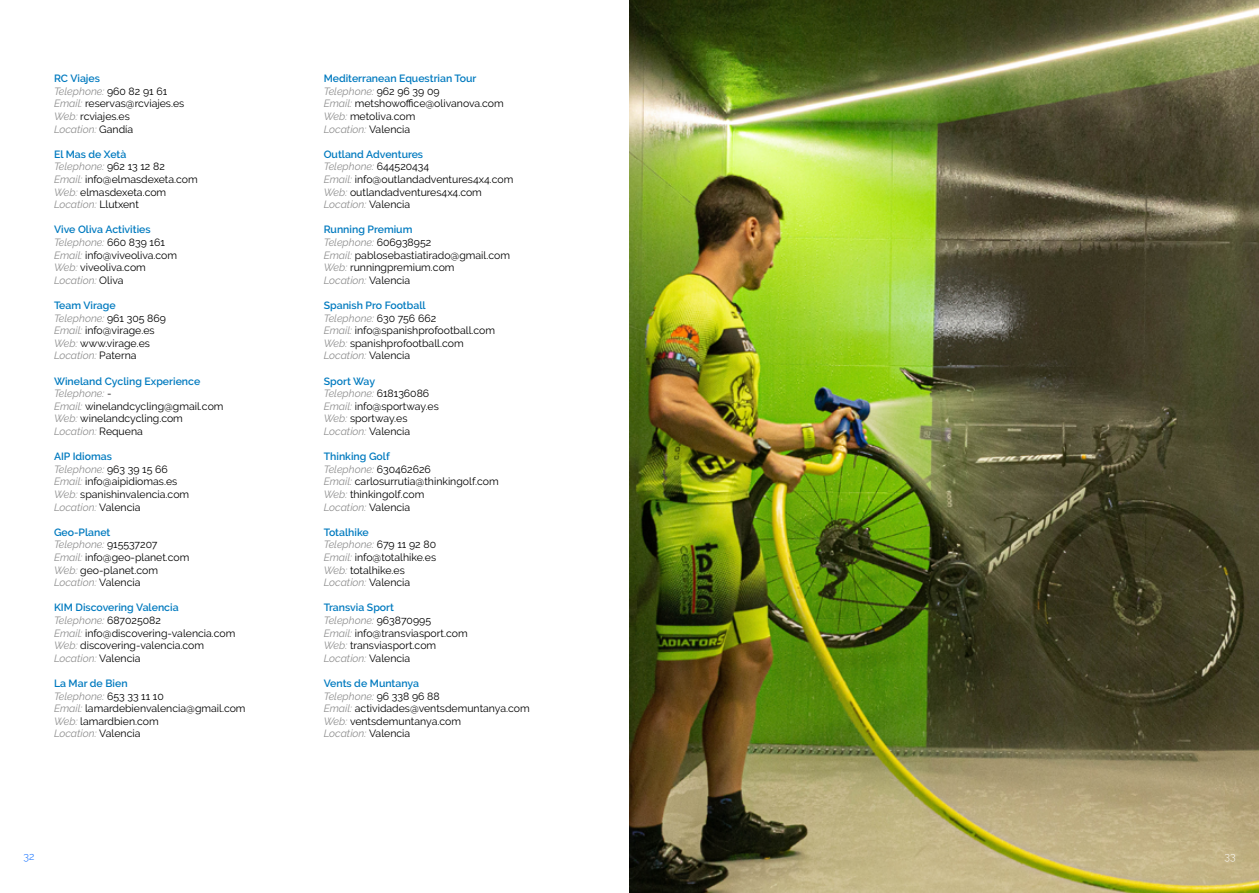
<style>
.page{position:relative;width:1259px;height:893px;background:#fff}
.page>*{position:absolute;margin:0;border:0;box-sizing:border-box;transform-origin:0 0}
.t1{font:10.5px/12.6px "Raleway";color:#000}
.t2{font:300 10.5px "Raleway";color:#06f}
.t3{font:300 10.5px "Raleway";color:#fff}
.s1{font-weight:600;color:#007abf}
.s2{font-style:italic;color:#8f8f8f}
</style>
<div class="page">
<img style="left:629px;top:0;width:630px;height:893px">
<p class="t1" style="left:54px;top:72px;width:132px"><span class="s1">RC Viajes<br></span><span class="s2">Telephone:</span> 960 82 91 61<br><span class="s2">Email:</span> reservas@rcviajes.es<br><span class="s2">Web:</span> rcviajes.es<br><span class="s2">Location:</span> Gandía</p>
<p class="t1" style="left:54px;top:148px;width:145px"><span class="s1">El Mas de Xetà<br></span><span class="s2">Telephone:</span> 962 13 12 82<br><span class="s2">Email:</span> info@elmasdexeta.com<br><span class="s2">Web:</span> elmasdexeta.com<br><span class="s2">Location:</span> Llutxent</p>
<p class="t1" style="left:54px;top:223px;width:125px"><span class="s1">Vive Oliva Activities<br></span><span class="s2">Telephone:</span> 660 839 161<br><span class="s2">Email:</span> info@viveoliva.com<br><span class="s2">Web:</span> viveoliva.com<br><span class="s2">Location:</span> Oliva</p>
<p class="t1" style="left:54px;top:299px;width:113px"><span class="s1">Team Virage<br></span><span class="s2">Telephone:</span> 961 305 869<br><span class="s2">Email:</span> info@virage.es<br><span class="s2">Web:</span> www.virage.es<br><span class="s2">Location:</span> Paterna</p>
<p class="t1" style="left:54px;top:375px;width:171px"><span class="s1">Wineland Cycling Experience<br></span><span class="s2">Telephone:</span> -<br><span class="s2">Email:</span> winelandcycling@gmail.com<br><span class="s2">Web:</span> winelandcycling.com<br><span class="s2">Location:</span> Requena</p>
<p class="t1" style="left:54px;top:450px;width:137px"><span class="s1">AIP Idiomas<br></span><span class="s2">Telephone:</span> 963 39 15 66<br><span class="s2">Email:</span> info@aipidiomas.es<br><span class="s2">Web:</span> spanishinvalencia.com<br><span class="s2">Location:</span> Valencia</p>
<p class="t1" style="left:54px;top:526px;width:137px"><span class="s1">Geo-Planet<br></span><span class="s2">Telephone:</span> 915537207<br><span class="s2">Email:</span> info@geo-planet.com<br><span class="s2">Web:</span> geo-planet.com<br><span class="s2">Location:</span> Valencia</p>
<p class="t1" style="left:54px;top:601px;width:183px"><span class="s1">KIM Discovering Valencia<br></span><span class="s2">Telephone:</span> 687025082<br><span class="s2">Email:</span> info@discovering-valencia.com<br><span class="s2">Web:</span> discovering-valencia.com<br><span class="s2">Location:</span> Valencia</p>
<p class="t1" style="left:54px;top:677px;width:193px"><span class="s1">La Mar de Bien<br></span><span class="s2">Telephone:</span> 653 33 11 10<br><span class="s2">Email:</span> lamardebienvalencia@gmail.com<br><span class="s2">Web:</span> lamardbien.com<br><span class="s2">Location:</span> Valencia</p>
<p class="t1" style="left:324px;top:72px;width:182px"><span class="s1">Mediterranean Equestrian Tour<br></span><span class="s2">Telephone:</span> 962 96 39 09<br><span class="s2">Email:</span> metshowoffice@olivanova.com<br><span class="s2">Web:</span> metoliva.com<br><span class="s2">Location:</span> Valencia</p>
<p class="t1" style="left:324px;top:148px;width:191px"><span class="s1">Outland Adventures<br></span><span class="s2">Telephone:</span> 644520434<br><span class="s2">Email:</span> info@outlandadventures4x4.com<br><span class="s2">Web:</span> outlandadventures4x4.com<br><span class="s2">Location:</span> Valencia</p>
<p class="t1" style="left:324px;top:223px;width:188px"><span class="s1">Running Premium<br></span><span class="s2">Telephone:</span> 606938952<br><span class="s2">Email:</span> pablosebastiatirado@gmail.com<br><span class="s2">Web:</span> runningpremium.com<br><span class="s2">Location:</span> Valencia</p>
<p class="t1" style="left:324px;top:299px;width:173px"><span class="s1">Spanish Pro Football<br></span><span class="s2">Telephone:</span> 630 756 662<br><span class="s2">Email:</span> info@spanishprofootball.com<br><span class="s2">Web:</span> spanishprofootball.com<br><span class="s2">Location:</span> Valencia</p>
<p class="t1" style="left:324px;top:375px;width:117px"><span class="s1">Sport Way<br></span><span class="s2">Telephone:</span> 618136086<br><span class="s2">Email:</span> info@sportway.es<br><span class="s2">Web:</span> sportway.es<br><span class="s2">Location:</span> Valencia</p>
<p class="t1" style="left:324px;top:450px;width:176px"><span class="s1">Thinking Golf<br></span><span class="s2">Telephone:</span> 630462626<br><span class="s2">Email:</span> carlosurrutia@thinkingolf.com<br><span class="s2">Web:</span> thinkingolf.com<br><span class="s2">Location:</span> Valencia</p>
<p class="t1" style="left:324px;top:526px;width:114px"><span class="s1">Totalhike<br></span><span class="s2">Telephone:</span> 679 11 92 80<br><span class="s2">Email:</span> info@totalhike.es<br><span class="s2">Web:</span> totalhike.es<br><span class="s2">Location:</span> Valencia</p>
<p class="t1" style="left:324px;top:601px;width:145px"><span class="s1">Transvia Sport<br></span><span class="s2">Telephone:</span> 963870995<br><span class="s2">Email:</span> info@transviasport.com<br><span class="s2">Web:</span> transviasport.com<br><span class="s2">Location:</span> Valencia</p>
<p class="t1" style="left:324px;top:677px;width:207px"><span class="s1">Vents de Muntanya<br></span><span class="s2">Telephone:</span> 96 338 96 88<br><span class="s2">Email:</span> actividades@ventsdemuntanya.com<br><span class="s2">Web:</span> ventsdemuntanya.com<br><span class="s2">Location:</span> Valencia</p>
<p class="t2" style="left:24px;top:850px;width:12px">32</p>
<p class="t3" style="left:1224px;top:850px;width:13px">33</p>
</div>
